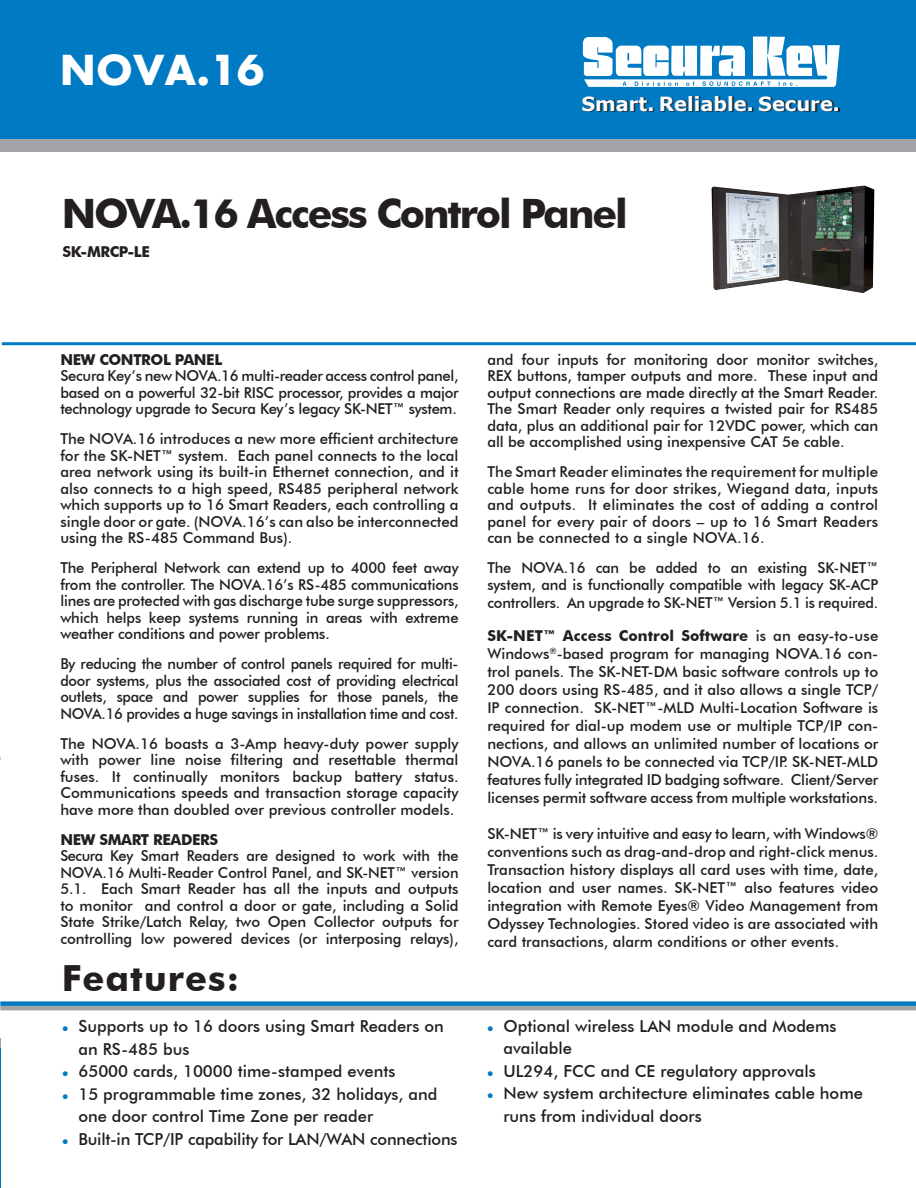
<style>
.page{position:relative;width:916px;height:1188px;background:#fff}
.page>*{position:absolute;margin:0;border:0;box-sizing:border-box;transform-origin:0 0}
.t1{font:700 45px "Futura";color:#fff}
.t2{font:700 40.5px "Futura BT";letter-spacing:-.05em;color:#231f20}
.t3{font:700 36px "Futura BT";letter-spacing:.03em;color:#231f20}
.t4{font:700 19.5px "Verdana";color:#fff}
.t5{font:500 16.5px/22.5px "Futura BT";color:#231f20}
.t6{font:500 15px/16.5px "Futura BT";letter-spacing:-.005em;color:#231f20;text-align:justify}
.t7{font:700 15px "Futura BT";letter-spacing:-.025em;color:#231f20}
.s1{color:#007ac2}
.s2{font-weight:700}
</style>
<div class="page">
<div style="left:0;top:138px;width:915px;height:14px;background:#a1a3a6"></div>
<div style="left:0;top:0;width:915px;height:139px;background:#007ac2"></div>
<svg style="left:582px;top:96px;width:258px;height:17px"></svg>
<hr style="left:2px;top:342px;width:913px;height:3px;background:#007ac2">
<div style="left:0;top:1001px;width:915px;height:5px;background:#007ac2"></div>
<hr style="left:0;top:1006px;width:915px;height:4px;background:#a1a3a6">
<svg style="left:583px;top:37px;width:256px;height:50px"></svg>
<hr style="left:0;top:1048px;width:1px;height:140px;background:#007ac2">
<img style="left:711px;top:185px;width:163px;height:108px">
<h1 class="t1" style="left:60px;top:42px;width:206px">NOVA.16</h1>
<h3 class="t4" style="left:581px;top:91px;width:260px">Smart-. Reliable. Secure.</h3>
<h2 class="t2" style="left:62px;top:189px;width:567px">NOVA.16 Access Control Panel</h2>
<p class="t7" style="left:62px;top:243px;width:89px">SK-MRCP-LE</p>
<p class="t7" style="left:60px;top:350px;width:163px">NEW CONTROL PANEL</p>
<p class="t6" style="left:60px;top:367px;width:399px">Secura Key’s new NOVA.16 multi-reader access control panel, based on a powerful 32-bit RISC processor, provides a major technology upgrade to Secura Key’s legacy SK-NET™ system.</p>
<p class="t6" style="left:60px;top:430px;width:400px">The NOVA.16 introduces a new more efficient architecture for the SK-NET™ system. Each panel connects to the local area network using its built-in Ethernet connection, and it also connects to a high speed, RS485 peripheral network which supports up to 16 Smart Readers, each controlling a single door or gate. (NOVA.16’s can also be interconnected using the RS-485 Command Bus).</p>
<p class="t6" style="left:60px;top:559px;width:400px">The Peripheral Network can extend up to 4000 feet away from the controller. The NOVA.16’s RS-485 communications lines are protected with gas discharge tube surge suppressors, which helps keep systems running in areas with extreme weather conditions and power problems.</p>
<p class="t6" style="left:60px;top:655px;width:400px">By reducing the number of control panels required for multi&shy;door systems, plus the associated cost of providing electrical outlets, space and power supplies for those panels, the NOVA.16 provides a huge savings in installation time and cost.</p>
<p class="t6" style="left:60px;top:735px;width:400px">The NOVA.16 boasts a 3-Amp heavy-duty power supply with power line noise filtering and resettable thermal fuses. It continually monitors backup battery status.<br>Communications speeds and transaction storage capacity have more than doubled over previous controller models.</p>
<p class="t7" style="left:60px;top:830px;width:159px">NEW SMART READERS</p>
<p class="t6" style="left:60px;top:847px;width:400px">Secura Key Smart Readers are designed to work with the NOVA.16 Multi-Reader Control Panel, and SK-NET™ version 5.1. Each Smart Reader has all the inputs and outputs to monitor and control a door or gate, including a Solid State Strike/Latch Relay, two Open Collector outputs for controlling low powered devices (or interposing relays),</p>
<h3 class="t3" style="left:62px;top:956px;width:179px">Features:</h3>
<p class="t5" style="left:78px;top:1015px;width:367px;text-indent:-18px"><span class="s1">•</span> Supports up to 16 doors using Smart Readers on an RS-485 bus</p>
<p class="t5" style="left:60px;top:1060px;width:336px"><span class="s1">•</span> 65000 cards, 10000 time-stamped events</p>
<p class="t5" style="left:78px;top:1082px;width:360px;text-indent:-18px"><span class="s1">•</span> 15 programmable time zones, 32 holidays, and one door control Time Zone per reader</p>
<p class="t5" style="left:60px;top:1127px;width:399px"><span class="s1">•</span> Built-in TCP/IP capability for LAN/WAN connections</p>
<p class="t6" style="left:487px;top:351px;width:392px">and four inputs for monitoring door monitor switches, REX buttons, tamper outputs and more. These input and output connections are made directly at the Smart Reader.<br>The Smart Reader only requires a twisted pair for RS485 data, plus an additional pair for 12VDC power, which can all be accomplished using inexpensive CAT 5e cable.</p>
<p class="t6" style="left:487px;top:463px;width:392px">The Smart Reader eliminates the requirement for multiple cable home runs for door strikes, Wiegand data, inputs and outputs. It eliminates the cost of adding a control panel for every pair of doors – up to 16 Smart Readers can be connected to a single NOVA.16.</p>
<p class="t6" style="left:487px;top:559px;width:392px">The NOVA.16 can be added to an existing SK-NET™ system, and is functionally compatible with legacy SK-ACP</p>
<p class="t6" style="left:487px;top:594px;width:392px">controllers. An upgrade to SK-NET™ Version 5.1 is required.</p>
<p class="t6" style="left:487px;top:626px;width:392px;line-height:18px"><span class="s2">SK-NET™ Access Control Software</span> is an easy-to-use Windows<sup>®</sup>-based program for managing NOVA.16 con&shy;trol panels. The SK-NET-DM basic software controls up to 200 doors using RS-485, and it also allows a single TCP/ IP connection. SK-NET™-MLD Multi-Location Software is required for dial-up modem use or multiple TCP/IP con&shy;nections, and allows an unlimited number of locations or NOVA.16 panels to be connected via TCP/IP. SK-NET-MLD features fully integrated ID badging software. Client/Server licenses permit software access from multiple workstations.</p>
<p class="t6" style="left:487px;top:824px;width:392px;line-height:18px">SK-NET™ is very intuitive and easy to learn, with Windows® conventions such as drag-and-drop and right-click menus.<br>Transaction history displays all card uses with time, date, location and user names. SK-NET™ also features video integration with Remote Eyes® Video Management from Odyssey Technologies. Stored video is are associated with card transactions, alarm conditions or other events.</p>
<p class="t5" style="left:503px;top:1014px;width:334px;text-indent:-18px"><span class="s1">•</span> Optional wireless LAN module and Modems available</p>
<p class="t5" style="left:485px;top:1059px;width:332px"><span class="s1">•</span> UL294, FCC and CE regulatory approvals</p>
<p class="t5" style="left:503px;top:1082px;width:361px;text-indent:-18px"><span class="s1">•</span> New system architecture eliminates cable home runs from individual doors</p>
</div>
